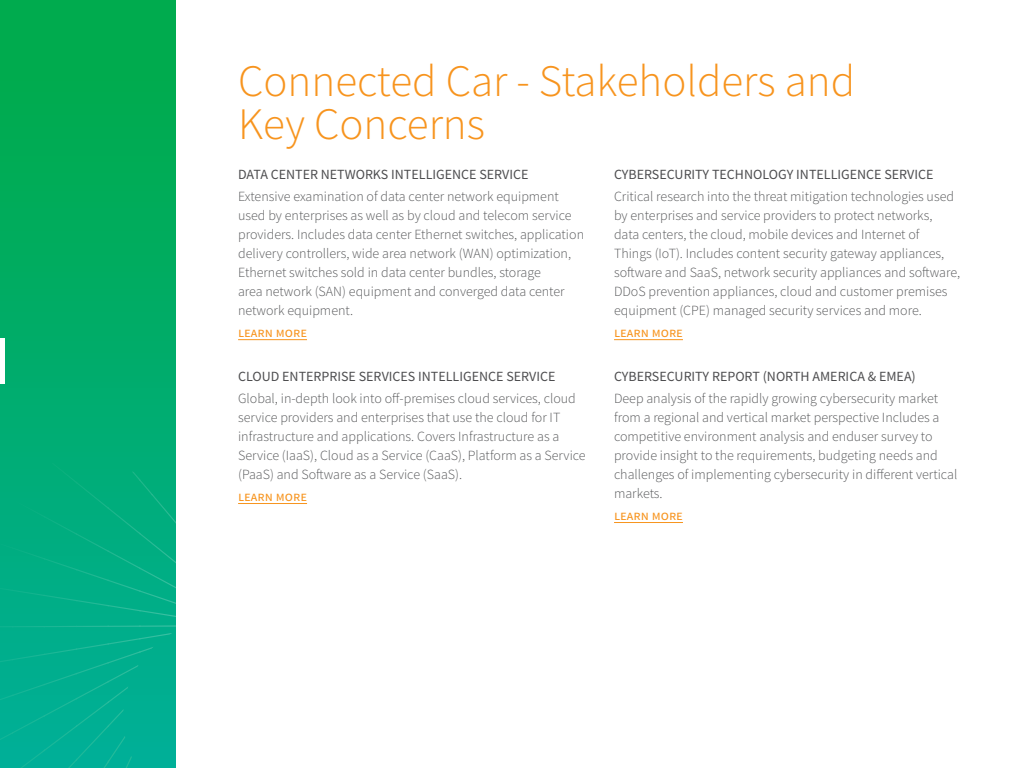
<style>
.page{position:relative;width:1024px;height:768px;background:#fff}
.page>*{position:absolute;margin:0;border:0;box-sizing:border-box;transform-origin:0 0}
.t1{font:300 45px/43px "Source Sans Pro";color:#f7941e}
.t2{font:300 14px/19px "Source Sans Pro";color:#58595b}
.t3{font:14px "Source Sans Pro";color:#4d4d4f}
.t4{font:14px "Source Sans Pro";color:#f7941e}
</style>
<div class="page">
<svg style="left:0;top:0;width:176px;height:768px;background:#00ac61"></svg>
<img style="left:44px;top:463px;width:33px;height:305px">
<img style="left:76px;top:481px;width:32px;height:287px">
<img style="left:0;top:481px;width:13px;height:287px">
<img style="left:12px;top:499px;width:33px;height:269px">
<img style="left:108px;top:471px;width:33px;height:297px">
<img style="left:139px;top:494px;width:37px;height:159px">
<img style="left:139px;top:478px;width:14px;height:17px">
<hr style="left:238px;top:339px;width:69px;height:1px;background:#f7941e">
<hr style="left:238px;top:503px;width:69px;height:1px;background:#f7941e">
<hr style="left:614px;top:339px;width:69px;height:1px;background:#f7941e">
<hr style="left:614px;top:522px;width:69px;height:1px;background:#f7941e">
<hr style="left:0;top:339px;width:4px;height:45px;background:#fff">
<h1 class="t1" style="left:238px;top:60px;width:619px">Connected Car - Stakeholders and<br>Key Concerns</h1>
<p class="t3" style="left:238px;top:166px;width:292px">DATA CENTER NETWORKS INTELLIGENCE SERVICE</p>
<p class="t2" style="left:238px;top:187px;width:348px">Extensive examination of data center network equipment used by enterprises as well as by cloud and telecom service providers. Includes data center Ethernet switches, application delivery controllers, wide area network (WAN) optimization, Ethernet switches sold in data center bundles, storage<br>area network (SAN) equipment and converged data center network equipment.</p>
<p class="t4" style="left:238px;top:323px;width:70px">learn more</p>
<p class="t3" style="left:238px;top:367px;width:319px">CLOUD ENTERPRISE SERVICES INTELLIGENCE SERVICE</p>
<p class="t2" style="left:238px;top:389px;width:349px">Global, in-depth look into off-premises cloud services, cloud service providers and enterprises that use the cloud for IT infrastructure and applications. Covers Infrastructure as a Service (IaaS), Cloud as a Service (CaaS), Platform as a Service (PaaS) and Software as a Service (SaaS).</p>
<p class="t4" style="left:238px;top:487px;width:70px">learn more</p>
<p class="t3" style="left:614px;top:166px;width:321px">CYBERSECURITY TECHNOLOGY INTELLIGENCE SERVICE</p>
<p class="t2" style="left:614px;top:187px;width:348px">Critical research into the threat mitigation technologies used by enterprises and service providers to protect networks, data centers, the cloud, mobile devices and Internet of Things (IoT). Includes content security gateway appliances, software and SaaS, network security appliances and software, DDoS prevention appliances, cloud and customer premises equipment (CPE) managed security services and more.</p>
<p class="t4" style="left:614px;top:323px;width:70px">learn more</p>
<p class="t3" style="left:614px;top:367px;width:303px">CYBERSECURITY REPORT (NORTH AMERICA &amp; EMEA)</p>
<p class="t2" style="left:614px;top:389px;width:345px">Deep analysis of the rapidly growing cybersecurity market from a regional and vertical market perspective Includes a competitive environment analysis and enduser survey to provide insight to the requirements, budgeting needs and challenges of implementing cybersecurity in different vertical markets.</p>
<p class="t4" style="left:614px;top:506px;width:70px">learn more</p>
</div>
